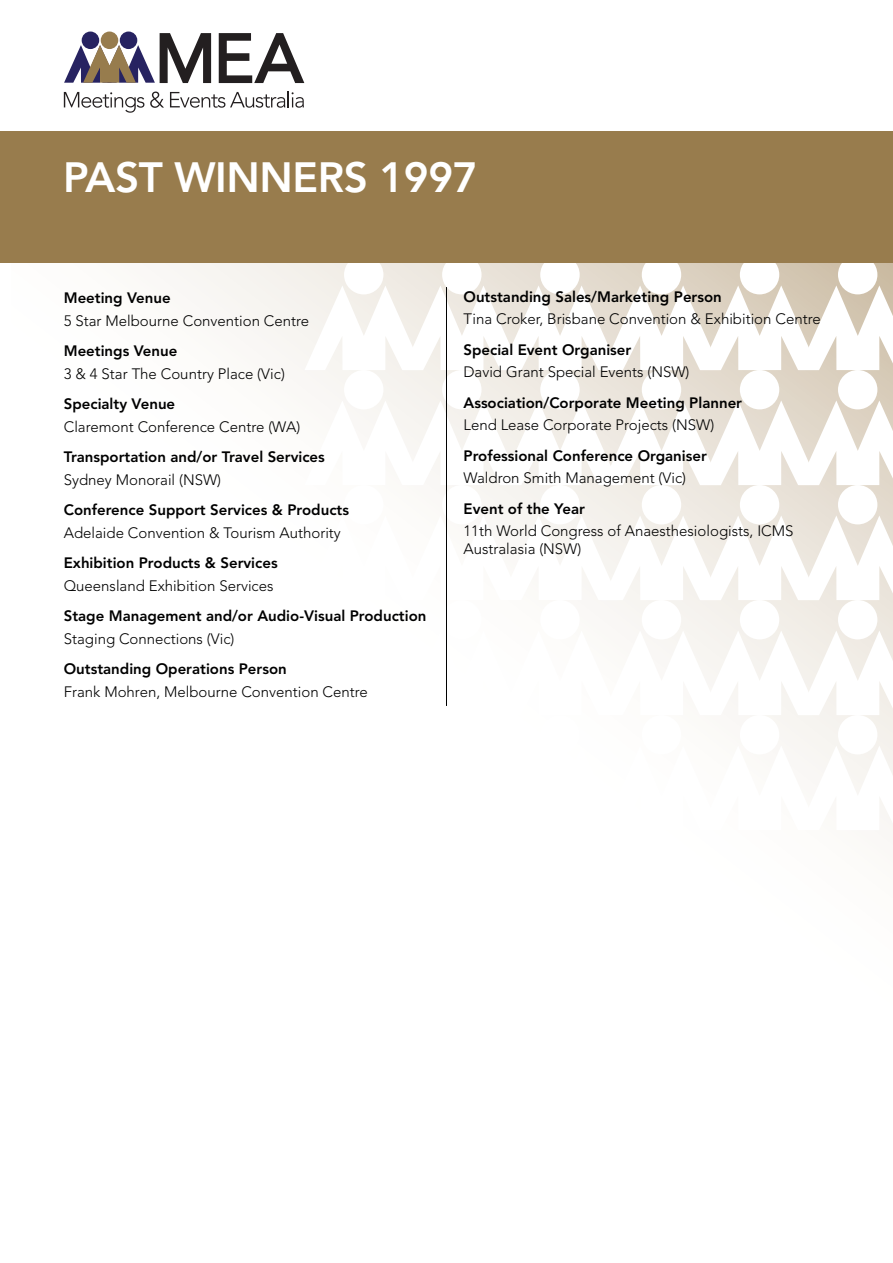
<style>
.page{position:relative;width:893px;height:1263px;background:#fff}
.page>*{position:absolute;margin:0;border:0;box-sizing:border-box;transform-origin:0 0}
.t1{font:800 42px "Avenir";letter-spacing:-.01em;color:#fff}
.t2{font:300 15px/18px "Avenir";color:#000}
.t3{font:800 15px "Avenir";color:#000}
</style>
<div class="page">
<svg style="left:11px;top:262px;width:882px;height:569px"></svg>
<svg style="left:304px;top:262px;width:589px;height:108px"></svg>
<div style="left:344px;top:370px;width:39px;height:39px;background:#fff;border-radius:50%"></div>
<div style="left:442px;top:370px;width:40px;height:39px;background:#fff;border-radius:50%"></div>
<div style="left:540px;top:370px;width:40px;height:39px;background:#fff;border-radius:50%"></div>
<div style="left:642px;top:370px;width:39px;height:39px;background:#fff;border-radius:50%"></div>
<div style="left:740px;top:370px;width:39px;height:39px;background:#fff;border-radius:50%"></div>
<div style="left:838px;top:370px;width:39px;height:39px;background:#fff;border-radius:50%"></div>
<svg style="left:304px;top:400px;width:589px;height:85px"></svg>
<div style="left:344px;top:485px;width:39px;height:39px;background:#fff;border-radius:50%"></div>
<div style="left:442px;top:485px;width:40px;height:39px;background:#fff;border-radius:50%"></div>
<div style="left:540px;top:485px;width:40px;height:39px;background:#fff;border-radius:50%"></div>
<div style="left:642px;top:485px;width:39px;height:39px;background:#fff;border-radius:50%"></div>
<div style="left:740px;top:485px;width:39px;height:39px;background:#fff;border-radius:50%"></div>
<div style="left:838px;top:485px;width:39px;height:39px;background:#fff;border-radius:50%"></div>
<svg style="left:304px;top:515px;width:589px;height:85px"></svg>
<div style="left:344px;top:600px;width:39px;height:39px;background:#fff;border-radius:50%"></div>
<div style="left:442px;top:600px;width:40px;height:39px;background:#fff;border-radius:50%"></div>
<div style="left:540px;top:600px;width:40px;height:39px;background:#fff;border-radius:50%"></div>
<div style="left:642px;top:600px;width:39px;height:39px;background:#fff;border-radius:50%"></div>
<div style="left:740px;top:600px;width:39px;height:39px;background:#fff;border-radius:50%"></div>
<div style="left:838px;top:600px;width:39px;height:39px;background:#fff;border-radius:50%"></div>
<svg style="left:304px;top:630px;width:589px;height:85px"></svg>
<div style="left:344px;top:715px;width:39px;height:39px;background:#fff;border-radius:50%"></div>
<div style="left:442px;top:715px;width:40px;height:39px;background:#fff;border-radius:50%"></div>
<div style="left:540px;top:715px;width:40px;height:39px;background:#fff;border-radius:50%"></div>
<div style="left:642px;top:715px;width:39px;height:39px;background:#fff;border-radius:50%"></div>
<div style="left:740px;top:715px;width:39px;height:39px;background:#fff;border-radius:50%"></div>
<div style="left:838px;top:715px;width:39px;height:39px;background:#fff;border-radius:50%"></div>
<svg style="left:304px;top:745px;width:589px;height:85px"></svg>
<div style="left:0;top:131px;width:893px;height:131px;background:#987c4d"></div>
<div style="left:120px;top:32px;width:17px;height:17px;background:#272361;border-radius:50%"></div>
<div style="left:82px;top:32px;width:17px;height:17px;background:#272361;border-radius:50%"></div>
<div style="left:101px;top:32px;width:17px;height:17px;background:#977c4d;border-radius:50%"></div>
<svg style="left:64px;top:92px;width:80px;height:21px"></svg>
<svg style="left:150px;top:92px;width:14px;height:16px"></svg>
<svg style="left:170px;top:91px;width:134px;height:17px"></svg>
<svg style="left:64px;top:33px;width:147px;height:50px"></svg>
<svg style="left:219px;top:33px;width:85px;height:50px"></svg>
<hr style="left:446px;top:287px;width:1px;height:419px;background:#000">
<h1 class="t1" style="left:63px;top:152px;width:416px">PAST WINNERS 1997</h1>
<p class="t3" style="left:64px;top:289px;width:108px">Meeting Venue</p>
<p class="t2" style="left:64px;top:311px;width:247px">5 Star Melbourne Convention Centre</p>
<p class="t3" style="left:64px;top:342px;width:115px">Meetings Venue</p>
<p class="t2" style="left:64px;top:364px;width:223px">3 &amp; 4 Star The Country Place (Vic)</p>
<p class="t3" style="left:64px;top:395px;width:113px">Specialty Venue</p>
<p class="t2" style="left:64px;top:417px;width:238px">Claremont Conference Centre (WA)</p>
<p class="t3" style="left:64px;top:448px;width:263px">Transportation and/or Travel Services</p>
<p class="t2" style="left:64px;top:470px;width:159px">Sydney Monorail (NSW)</p>
<p class="t3" style="left:64px;top:501px;width:287px">Conference Support Services &amp; Products</p>
<p class="t2" style="left:64px;top:523px;width:279px">Adelaide Convention &amp; Tourism Authority</p>
<p class="t3" style="left:64px;top:554px;width:215px">Exhibition Products &amp; Services</p>
<p class="t2" style="left:64px;top:576px;width:211px">Queensland Exhibition Services</p>
<p class="t3" style="left:64px;top:607px;width:364px">Stage Management and/or Audio-Visual Production</p>
<p class="t2" style="left:64px;top:629px;width:172px">Staging Connections (Vic)</p>
<p class="t3" style="left:64px;top:660px;width:225px">Outstanding Operations Person</p>
<p class="t2" style="left:64px;top:682px;width:306px">Frank Mohren, Melbourne Convention Centre</p>
<p class="t3" style="left:463px;top:288px;width:260px">Outstanding Sales/Marketing Person</p>
<p class="t2" style="left:463px;top:310px;width:359px">Tina Croker, Brisbane Convention &amp; Exhibition Centre</p>
<p class="t3" style="left:463px;top:341px;width:169px">Special Event Organiser</p>
<p class="t2" style="left:463px;top:363px;width:227px">David Grant Special Events (NSW)</p>
<p class="t3" style="left:463px;top:394px;width:280px">Association/Corporate Meeting Planner</p>
<p class="t2" style="left:463px;top:416px;width:252px">Lend Lease Corporate Projects (NSW)</p>
<p class="t3" style="left:463px;top:447px;width:245px">Professional Conference Organiser</p>
<p class="t2" style="left:463px;top:469px;width:224px">Waldron Smith Management (Vic)</p>
<p class="t3" style="left:463px;top:500px;width:123px">Event of the Year</p>
<p class="t2" style="left:463px;top:522px;width:331px">11th World Congress of Anaesthesiologists, ICMS<br>Australasia (NSW)</p>
</div>
